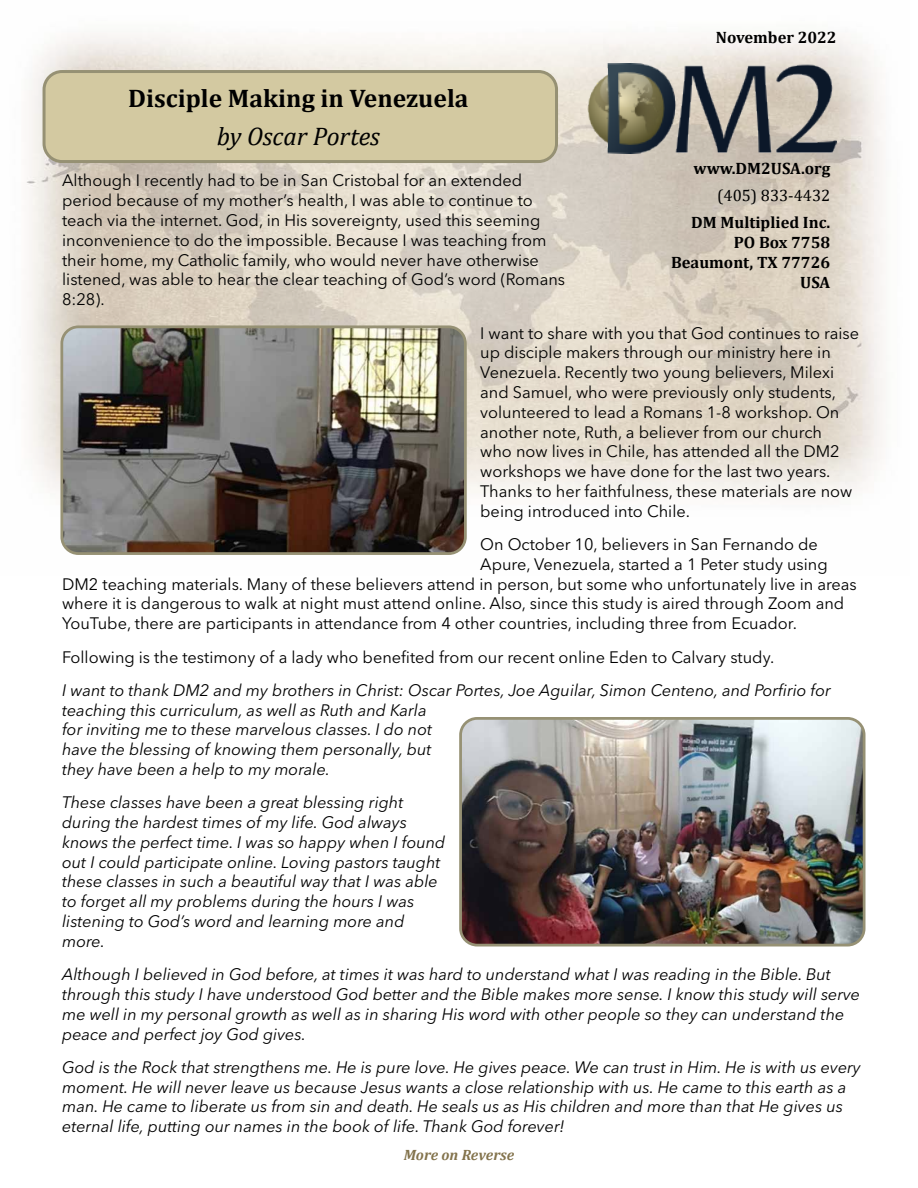
<style>
.page{position:relative;width:918px;height:1188px;background:#fff}
.page>*{position:absolute;margin:0;border:0;box-sizing:border-box;transform-origin:0 0}
.t1{font:700 25.5px "Cambria";color:#000}
.t2{font:italic 25.5px "Cambria";letter-spacing:-.005em;color:#000}
.t3{font:italic 16.5px/19.8px "Avenir Next LT Pro";color:#000}
.t4{font:16.5px/19.8px "Avenir Next LT Pro";color:#000}
.t5{font:700 16.5px/19.8px "Cambria";color:#000;text-align:right}
.t6{font:16.5px "Cambria";color:#000}
.t7{font:italic 700 15px "Cambria";color:#83734c}
</style>
<div class="page">
<img style="left:26px;top:33px;width:859px;height:522px">
<img style="left:579px;top:63px;width:258px;height:90px">
<div style="left:44px;top:72px;width:513px;height:90px;background:#d3c9a1;border-radius:18px"></div>
<div style="left:43px;top:70px;width:515px;height:93px;border:3px solid #969174;border-radius:18px"></div>
<img style="left:463px;top:718px;width:401px;height:225px">
<div style="left:459px;top:717px;width:406px;height:230px;border:3px solid #969174;border-radius:17px"></div>
<img style="left:62px;top:327px;width:403px;height:227px">
<div style="left:60px;top:325px;width:407px;height:230px;border:3px solid #969174;border-radius:17px"></div>
<p class="t5" style="left:716px;top:27px;width:122px">November 2022</p>
<h1 class="t1" style="left:128px;top:80px;width:342px">Disciple Making in Venezuela</h1>
<h1 class="t2" style="left:217px;top:118px;width:165px">by Oscar Portes</h1>
<p class="t4" style="left:62px;top:171px;width:505px">Although I recently had to be in San Cristobal for an extended period because of my mother’s health, I was able to continue to teach via the internet. God, in His sovereignty, used this seeming inconvenience to do the impossible. Because I was teaching from their home, my Catholic family, who would never have otherwise listened, was able to hear the clear teaching of God’s word (Romans 8:28).</p>
<p class="t4" style="left:480px;top:323px;width:380px">I want to share with you that God continues to raise up disciple makers through our ministry here in Venezuela. Recently two young believers, Milexi and Samuel, who were previously only students, volunteered to lead a Romans 1-8 workshop. On another note, Ruth, a believer from our church<br>who now lives in Chile, has attended all the DM2 workshops we have done for the last two years.<br>Thanks to her faithfulness, these materials are now being introduced into Chile.</p>
<p class="t4" style="left:480px;top:534px;width:339px">On October 10, believers in San Fernando de</p>
<p class="t4" style="left:480px;top:554px;width:349px">Apure, Venezuela, started a 1 Peter study using</p>
<p class="t4" style="left:62px;top:574px;width:796px">DM2 teaching materials. Many of these believers attend in person, but some who unfortunately live in areas</p>
<p class="t4" style="left:62px;top:594px;width:784px">where it is dangerous to walk at night must attend online. Also, since this study is aired through Zoom and</p>
<p class="t4" style="left:62px;top:613px;width:736px">YouTube, there are participants in attendance from 4 other countries, including three from Ecuador.</p>
<p class="t4" style="left:62px;top:647px;width:714px">Following is the testimony of a lady who benefited from our recent online Eden to Calvary study.</p>
<p class="t3" style="left:62px;top:680px;width:770px">I want to thank DM2 and my brothers in Christ: Oscar Portes, Joe Aguilar, Simon Centeno, and Porfirio for teaching this curriculum, as well as Ruth and Karla<br>for inviting me to these marvelous classes. I do not<br>have the blessing of knowing them personally, but<br>they have been a help to my morale.</p>
<p class="t3" style="left:62px;top:793px;width:385px">These classes have been a great blessing right during the hardest times of my life. God always knows the perfect time. I was so happy when I found out I could participate online. Loving pastors taught these classes in such a beautiful way that I was able to forget all my problems during the hours I was listening to God’s word and learning more and more.</p>
<p class="t3" style="left:62px;top:965px;width:800px">Although I believed in God before, at times it was hard to understand what I was reading in the Bible. But through this study I have understood God better and the Bible makes more sense. I know this study will serve me well in my personal growth as well as in sharing His word with other people so they can understand the peace and perfect joy God gives.</p>
<p class="t3" style="left:62px;top:1057px;width:800px">God is the Rock that strengthens me. He is pure love. He gives peace. We can trust in Him. He is with us every moment. He will never leave us because Jesus wants a close relationship with us. He came to this earth as a man. He came to liberate us from sin and death. He seals us as His children and more than that He gives us eternal life, putting our names in the book of life. Thank God forever!</p>
<p class="t7" style="left:404px;top:1144px;width:112px">More on Reverse</p>
<p class="t5" style="left:694px;top:158px;width:138px">www.DM2USA.org</p>
<p class="t6" style="left:717px;top:186px;width:115px">(405) 833-4432</p>
<p class="t5" style="left:671px;top:212px;width:161px">DM Multiplied Inc.<br>PO Box 7758<br>Beaumont, TX 77726<br>USA</p>
</div>
